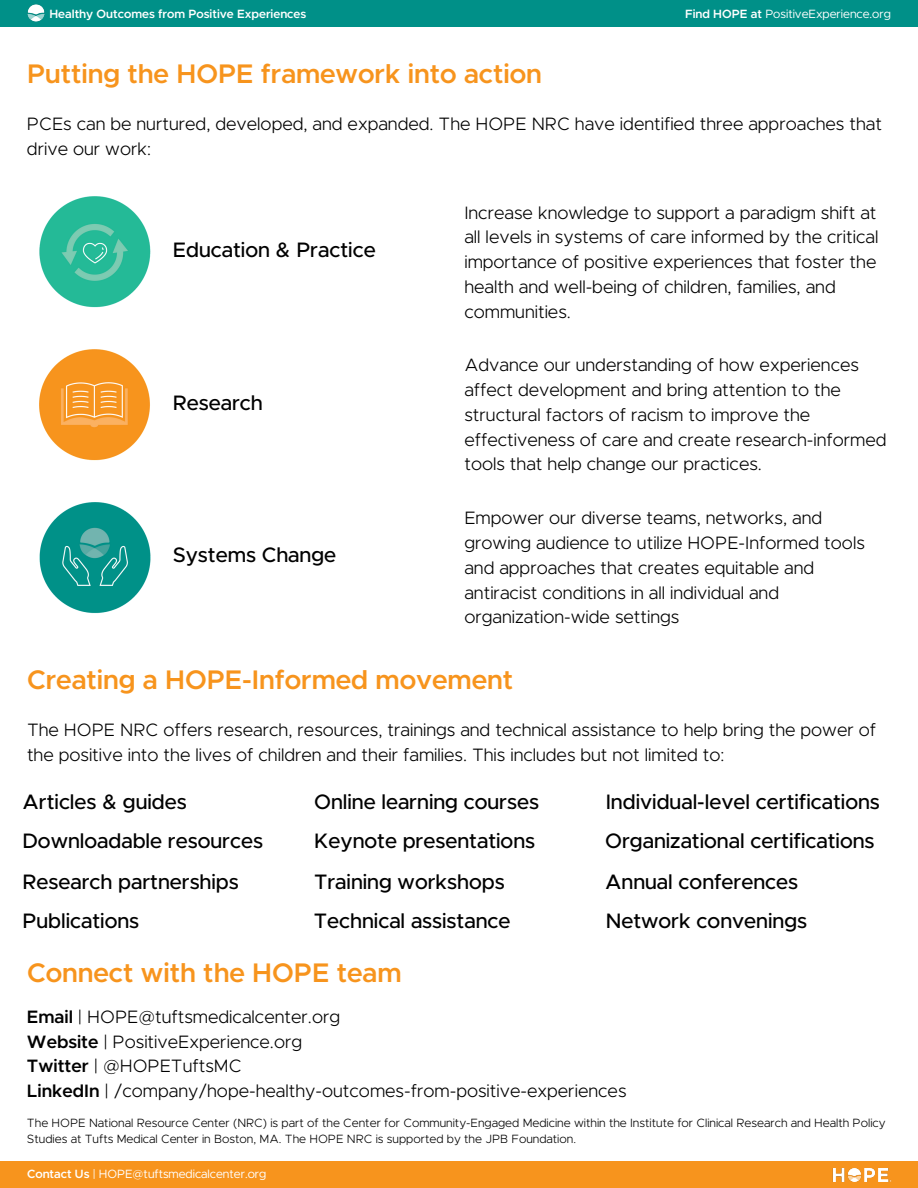
<style>
.page{position:relative;width:918px;height:1188px;background:#fff}
.page>*{position:absolute;margin:0;border:0;box-sizing:border-box;transform-origin:0 0}
.t1{font:600 27px "Metropolis";color:#f7941d}
.t2{font:500 21px "Metropolis";color:#000}
.t3{font:300 18px/24.8px "Metropolis";color:#000}
.t4{font:300 12px/16px "Metropolis";color:#000}
.t5{font:12px "Metropolis";color:#fff}
.t6{font:600 12px "Metropolis";color:#fff}
.s1{font-weight:600}
</style>
<div class="page">
<div style="left:0;top:0;width:918px;height:27px;background:#009088"></div>
<div style="left:0;top:1161px;width:918px;height:27px;background:#f7941d"></div>
<img style="left:832px;top:1168px;width:60px;height:14px">
<img style="left:27px;top:4px;width:18px;height:18px">
<img style="left:39px;top:196px;width:112px;height:418px">
<p class="t6" style="left:49px;top:9px;width:258px">Healthy Outcomes from Positive Experiences</p>
<p class="t5" style="left:685px;top:9px;width:207px"><span class="s1">Find HOPE at</span> PositiveExperience.org</p>
<p class="t1" style="left:27px;top:62px;width:516px">Putting the HOPE framework into action</p>
<p class="t3" style="left:27px;top:113px;width:857px">PCEs can be nurtured, developed, and expanded. The HOPE NRC have identified three approaches that drive our work:</p>
<p class="t2" style="left:173px;top:240px;width:204px">Education &amp; Practice</p>
<p class="t2" style="left:173px;top:393px;width:91px">Research</p>
<p class="t2" style="left:173px;top:546px;width:165px">Systems Change</p>
<p class="t3" style="left:464px;top:201px;width:416px">Increase knowledge to support a paradigm shift at all levels in systems of care informed by the critical importance of positive experiences that foster the health and well-being of children, families, and communities.</p>
<p class="t3" style="left:464px;top:354px;width:424px">Advance our understanding of how experiences affect development and bring attention to the structural factors of racism to improve the effectiveness of care and create research-informed tools that help change our practices.</p>
<p class="t3" style="left:464px;top:507px;width:402px">Empower our diverse teams, networks, and growing audience to utilize HOPE-Informed tools and approaches that creates equitable and antiracist conditions in all individual and organization-wide settings</p>
<p class="t1" style="left:27px;top:668px;width:488px">Creating a HOPE-Informed movement</p>
<p class="t3" style="left:27px;top:719px;width:851px">The HOPE NRC offers research, resources, trainings and technical assistance to help bring the power of the positive into the lives of children and their families. This includes but not limited to:</p>
<p class="t2" style="left:314px;top:792px;width:226px">Online learning courses</p>
<p class="t2" style="left:22px;top:832px;width:242px">Downloadable resources</p>
<p class="t2" style="left:22px;top:792px;width:166px">Articles &amp; guides</p>
<p class="t2" style="left:606px;top:792px;width:276px">Individual-level certifications</p>
<p class="t2" style="left:605px;top:832px;width:271px">Organizational certifications</p>
<p class="t2" style="left:605px;top:872px;width:195px">Annual conferences</p>
<p class="t2" style="left:314px;top:832px;width:223px">Keynote presentations</p>
<p class="t2" style="left:314px;top:872px;width:192px">Training workshops</p>
<p class="t2" style="left:22px;top:872px;width:218px">Research partnerships</p>
<p class="t2" style="left:22px;top:912px;width:118px">Publications</p>
<p class="t2" style="left:314px;top:912px;width:198px">Technical assistance</p>
<p class="t2" style="left:606px;top:912px;width:203px">Network convenings</p>
<p class="t1" style="left:27px;top:961px;width:376px">Connect with the HOPE team</p>
<p class="t3" style="left:27px;top:1005px;width:315px"><span class="s1">Email</span> | HOPE@tuftsmedicalcenter.org</p>
<p class="t3" style="left:27px;top:1030px;width:277px"><span class="s1">Website</span> | PositiveExperience.org</p>
<p class="t3" style="left:27px;top:1055px;width:216px"><span class="s1">Twitter</span> | @HOPETuftsMC</p>
<p class="t3" style="left:27px;top:1080px;width:601px"><span class="s1">LinkedIn</span> | /company/hope-healthy-outcomes-from-positive-experiences</p>
<p class="t4" style="left:27px;top:1116px;width:860px">The HOPE National Resource Center (NRC) is part of the Center for Community-Engaged Medicine within the Institute for Clinical Research and Health Policy<br>Studies at Tufts Medical Center in Boston, MA. The HOPE NRC is supported by the JPB Foundation.</p>
<p class="t5" style="left:27px;top:1168px;width:241px"><span class="s1">Contact Us</span> | HOPE@tuftsmedicalcenter.org</p>
</div>
